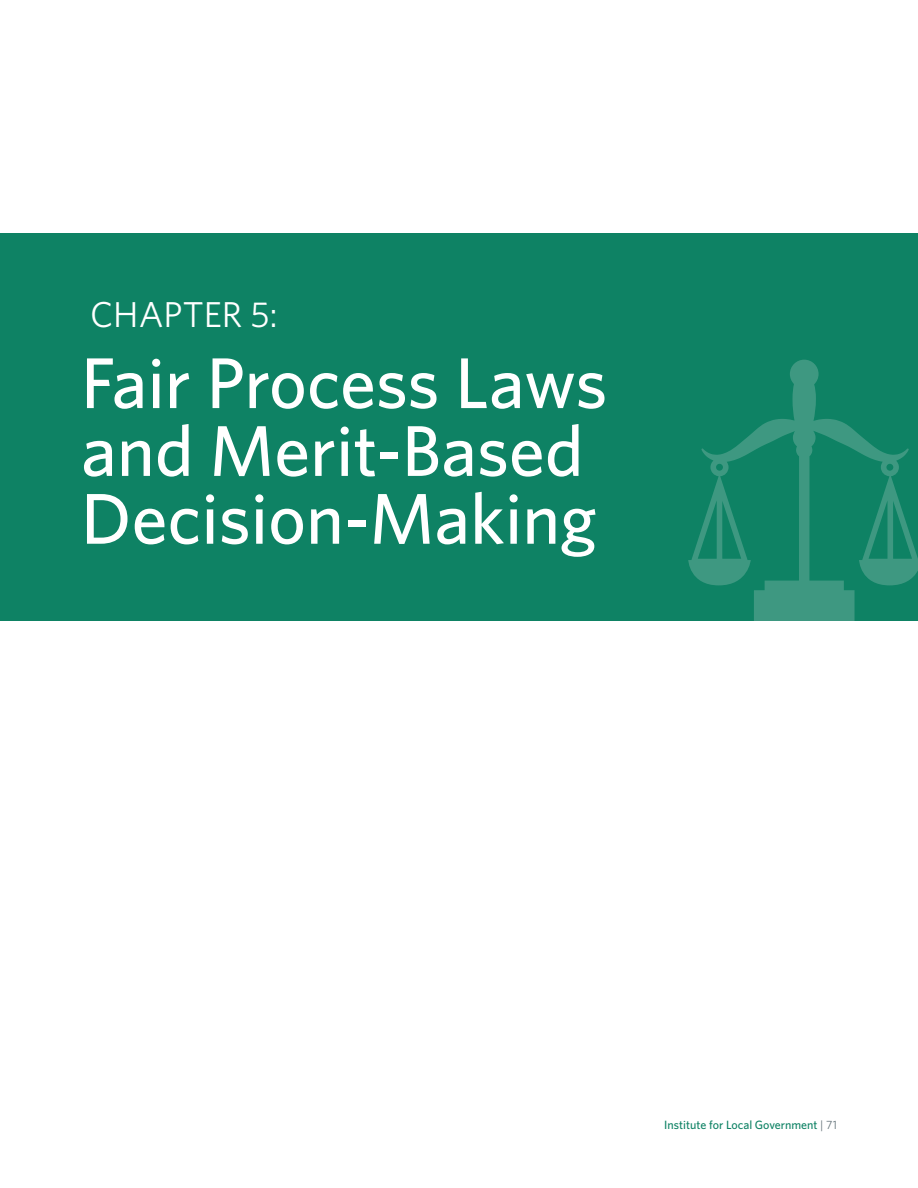
<style>
.page{position:relative;width:918px;height:1188px;background:#fff}
.page>*{position:absolute;margin:0;border:0;box-sizing:border-box;transform-origin:0 0}
.t1{font:500 72px/67.8px "Whitney";color:#fff}
.t2{font:36px "Whitney";color:#fff}
.t3{font:500 12px "Whitney";color:#0e8264}
.s1{font-weight:400;color:#65737a}
</style>
<div class="page">
<div style="left:0;top:234px;width:918px;height:387px;background:#0e8264"></div>
<svg style="left:688px;top:360px;width:230px;height:261px"></svg>
<p class="t2" style="left:90px;top:293px;width:189px">CHAPTER 5:</p>
<p class="t1" style="left:81px;top:347px;width:528px">Fair Process Laws and Merit-Based<br>Decision-Making</p>
<p class="t3" style="left:664px;top:1118px;width:174px">Institute for Local Government <span class="s1">| 71</span></p>
</div>
